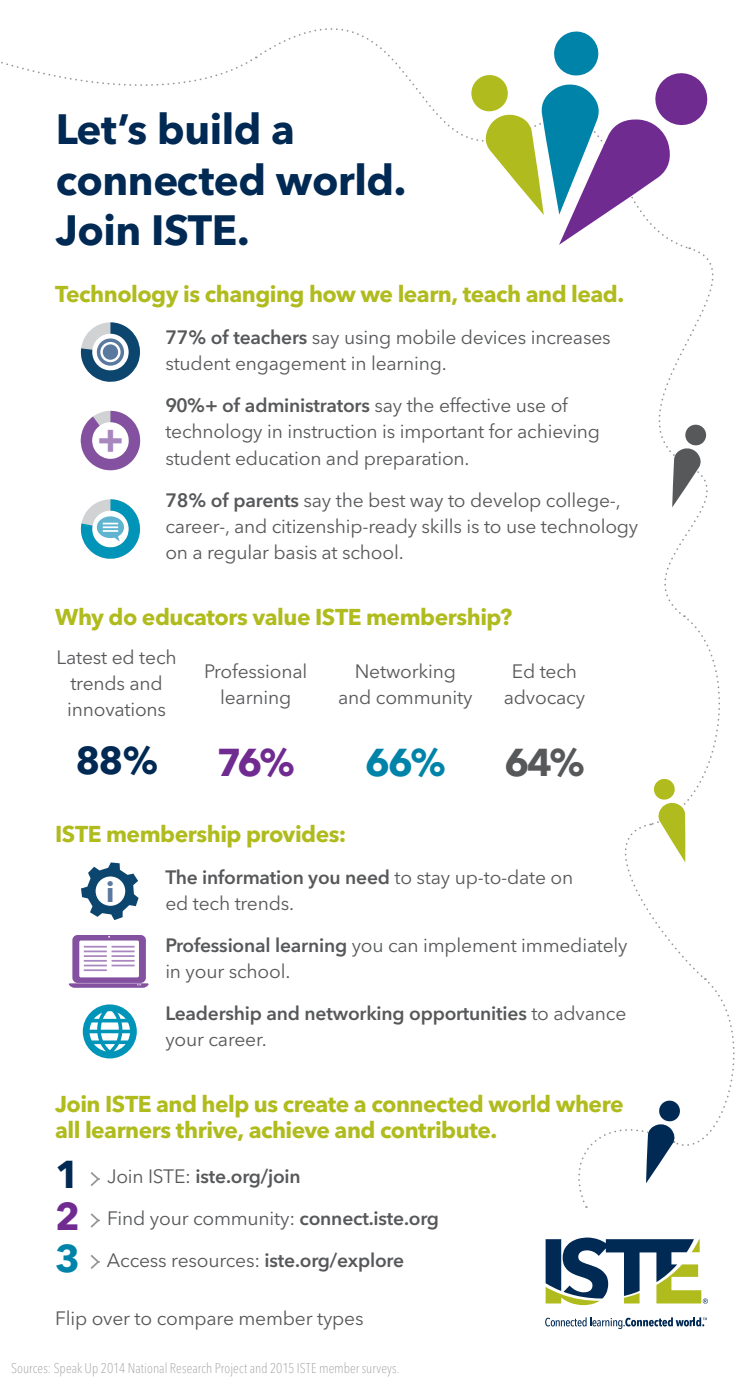
<style>
.page{position:relative;width:756px;height:1386px;background:#fff}
.page>*{position:absolute;margin:0;border:0;box-sizing:border-box;transform-origin:0 0}
.t1{font:700 42px/50.4px "Avenir Next LT Pro";letter-spacing:-.01em;color:#002953}
.t2{font:700 40.25px "Avenir Next LT Pro";color:#a887be}
.t3{font:700 38.5px "Avenir Next LT Pro";color:#002953}
.t4{font:700 38.5px "Avenir Next LT Pro";color:#702b91}
.t5{font:700 38.5px "Avenir Next LT Pro";color:#0083a9}
.t6{font:700 38.5px "Avenir Next LT Pro";color:#57585a}
.t7{font:700 28px "Avenir Next LT Pro";color:#59799e}
.t8{font:700 22.75px/26.2px "Avenir Next LT Pro";letter-spacing:-.02em;color:#b0bb1d}
.t9{font:19.25px/26.2px "Avenir Next LT Pro";letter-spacing:-.01em;color:#57585a}
.t10{font:600 19.25px/26.2px "Avenir Next LT Pro";letter-spacing:-.01em;color:#57585a}
.t11{font:100 condensed 14px "Avenir Next LT Pro";letter-spacing:.005em;color:#939598}
.s1{font-weight:600}
.s2{font-weight:400}
</style>
<div class="page">
<svg style="left:257px;top:28px;width:211px;height:110px"></svg>
<svg style="left:1px;top:56px;width:256px;height:30px"></svg>
<svg style="left:90px;top:1172px;width:10px;height:14px"></svg>
<svg style="left:90px;top:1213px;width:10px;height:15px"></svg>
<svg style="left:90px;top:1255px;width:10px;height:14px"></svg>
<svg style="left:546px;top:1238px;width:162px;height:67px"></svg>
<svg style="left:545px;top:1317px;width:162px;height:12px"></svg>
<svg style="left:471px;top:31px;width:264px;height:1177px"></svg>
<svg style="left:81px;top:411px;width:60px;height:59px"></svg>
<svg style="left:81px;top:499px;width:59px;height:60px"></svg>
<svg style="left:81px;top:322px;width:59px;height:60px"></svg>
<div style="left:103px;top:344px;width:15px;height:16px;background:#59799e;border-radius:50%"></div>
<div style="left:97px;top:338px;width:27px;height:28px;border:4px solid #59799e;border-radius:50%"></div>
<svg style="left:83px;top:1004px;width:54px;height:54px"></svg>
<svg style="left:81px;top:862px;width:58px;height:58px"></svg>
<div style="left:96px;top:876px;width:29px;height:30px;background:#fff;border-radius:50%"></div>
<div style="left:72px;top:935px;width:74px;height:48px;background:#8451a0;border-radius:5px"></div>
<svg style="left:79px;top:941px;width:60px;height:36px;fill:#fff"></svg>
<svg style="left:68px;top:983px;width:81px;height:5px"></svg>
<hr style="left:84px;top:946px;width:23px;height:2px;background:#a887be">
<hr style="left:84px;top:960px;width:23px;height:2px;background:#a887be">
<hr style="left:112px;top:960px;width:23px;height:2px;background:#a887be">
<hr style="left:112px;top:946px;width:23px;height:2px;background:#a887be">
<svg style="left:84px;top:965px;width:51px;height:1px"></svg>
<svg style="left:84px;top:951px;width:51px;height:1px"></svg>
<hr style="left:84px;top:955px;width:23px;height:2px;background:#a887be">
<hr style="left:84px;top:969px;width:23px;height:2px;background:#a887be">
<hr style="left:112px;top:955px;width:23px;height:2px;background:#a887be">
<h1 class="t1" style="left:56px;top:104px;width:352px">Let’s build a connected world.<br>Join ISTE.</h1>
<p class="t8" style="left:55px;top:281px;width:571px">Technology is changing how we learn, teach and lead.</p>
<p class="t9" style="left:165px;top:324px;width:447px"><span class="s1">77% of teachers</span> say using mobile devices increases student engagement in learning.</p>
<p class="t9" style="left:165px;top:392px;width:436px"><span class="s1">90%+ of administrators</span> say the effective use of technology in instruction is important for achieving student education and preparation.</p>
<p class="t9" style="left:165px;top:487px;width:474px"><span class="s1">78% of parents</span> say the best way to develop college-, career-, and citizenship-ready skills is to use technology on a regular basis at school.</p>
<h2 class="t2" style="left:97px;top:414px;width:28px">+</h2>
<p class="t8" style="left:55px;top:603px;width:459px">Why do educators value ISTE membership?</p>
<p class="t9" style="left:57px;top:644px;width:122px;text-align:center">Latest ed tech trends and innovations</p>
<h3 class="t3" style="left:75px;top:737px;width:84px">88%</h3>
<p class="t9" style="left:204px;top:658px;width:105px;text-align:center">Professional learning</p>
<h3 class="t4" style="left:217px;top:739px;width:79px">76%</h3>
<p class="t9" style="left:338px;top:658px;width:136px;text-align:center">Networking and community</p>
<h3 class="t5" style="left:365px;top:739px;width:82px">66%</h3>
<p class="t9" style="left:504px;top:658px;width:83px;text-align:center">Ed tech advocacy</p>
<h3 class="t6" style="left:504px;top:739px;width:82px">64%</h3>
<p class="t8" style="left:55px;top:820px;width:293px">ISTE membership provides:</p>
<p class="t9" style="left:165px;top:864px;width:409px"><span class="s1">The information you need</span> to stay up-to-date on ed tech trends.</p>
<p class="t9" style="left:165px;top:932px;width:464px"><span class="s1">Professional learning</span> you can implement immediately in your school.</p>
<p class="t10" style="left:165px;top:1000px;width:462px">Leadership and networking opportunities <span class="s2">to advance your career.</span></p>
<h3 class="t7" style="left:106px;top:875px;width:10px">i</h3>
<p class="t8" style="left:55px;top:1091px;width:570px">Join ISTE and help us create a connected world where all learners thrive, achieve and contribute.</p>
<h3 class="t3" style="left:55px;top:1151px;width:26px">1</h3>
<p class="t10" style="left:107px;top:1163px;width:195px"><span class="s2">Join ISTE:</span> iste.org/join</p>
<h3 class="t4" style="left:55px;top:1193px;width:26px">2</h3>
<p class="t9" style="left:107px;top:1205px;width:333px">Find your community: <span class="s1">connect.iste.org</span></p>
<h3 class="t5" style="left:55px;top:1235px;width:26px">3</h3>
<p class="t9" style="left:107px;top:1247px;width:299px">Access resources: <span class="s1">iste.org/explore</span></p>
<p class="t9" style="left:55px;top:1305px;width:310px">Flip over to compare member types</p>
<p class="t11" style="left:11px;top:1359px;width:390px">Sources: Speak Up 2014 National Research Project and 2015 ISTE member surveys.</p>
</div>
